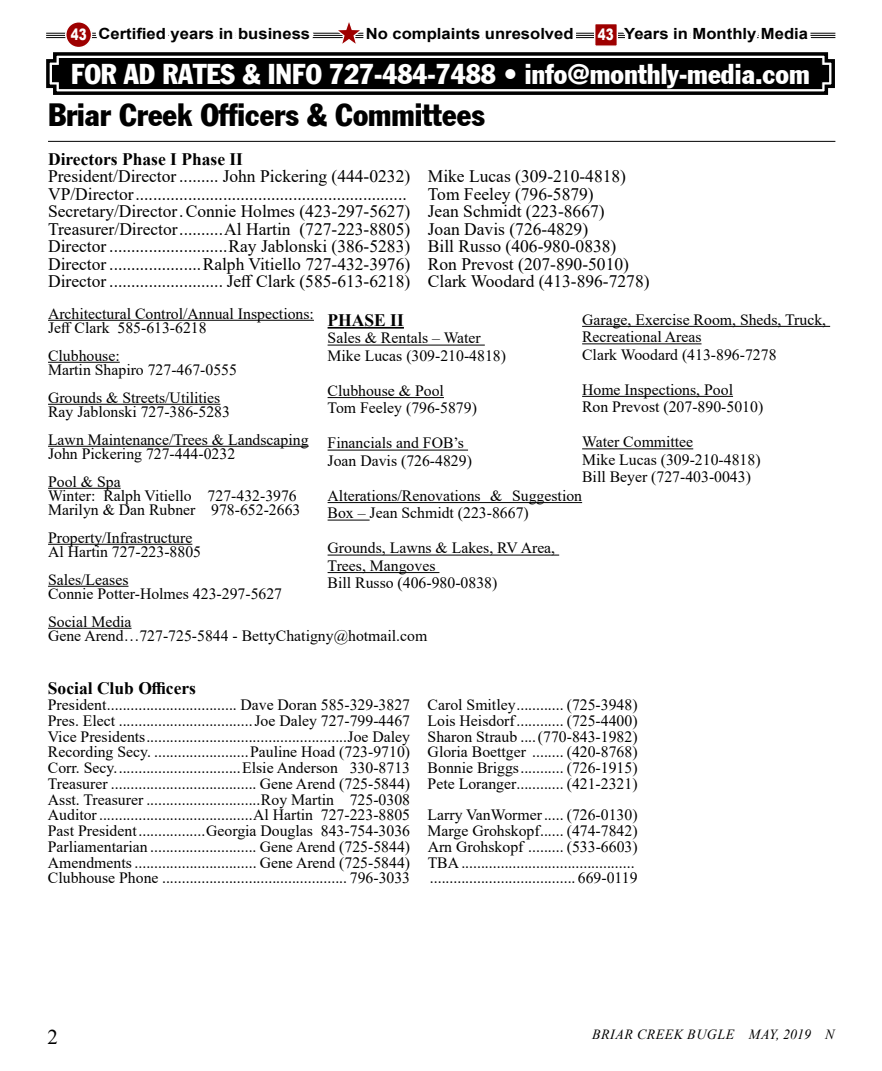
<style>
.page{position:relative;width:882px;height:1071px;background:#fff}
.page>*{position:absolute;margin:0;border:0;box-sizing:border-box;transform-origin:0 0}
.t1{font:31.5px "Franklin Gothic Condensed";color:#000}
.t2{font:28px "Franklin Gothic Condensed";color:#fff}
.t3{font:21px "Times New Roman";color:#000}
.t4{font:17.5px/17.5px "Times New Roman";color:#000}
.t5{font:700 17.5px "Times New Roman";color:#000}
.t6{font:15.75px/15.8px "Times New Roman";color:#000}
.t7{font:900 15.75px "Arial";color:#fff;scale:.75 1}
.t8{font:700 15.4px "Arial";color:#000;scale:1.08 1}
.t9{font:italic 14px "Times New Roman";letter-spacing:.035em;color:#000}
.s1{font-weight:900;font-size:15.75px;color:#fff}
</style>
<div class="page">
<svg style="left:46px;top:22px;width:790px;height:73px"></svg>
<div style="left:53px;top:66px;width:8px;height:15px;background:#000"></div>
<div style="left:52px;top:66px;width:9px;height:16px;border:1px solid #000"></div>
<div style="left:822px;top:67px;width:6px;height:14px;background:#000"></div>
<div style="left:821px;top:66px;width:7px;height:15px;border:2px solid #000"></div>
<div style="left:59px;top:59px;width:762px;height:29px;background:#000"></div>
<hr style="left:48px;top:141px;width:787px;height:1px;background:#000">
<hr style="left:48px;top:320px;width:266px;height:1px;background:#000">
<hr style="left:48px;top:362px;width:72px;height:1px;background:#000">
<hr style="left:48px;top:404px;width:172px;height:1px;background:#000">
<hr style="left:48px;top:446px;width:261px;height:1px;background:#000">
<hr style="left:48px;top:488px;width:73px;height:1px;background:#000">
<hr style="left:48px;top:544px;width:144px;height:1px;background:#000">
<hr style="left:48px;top:586px;width:81px;height:1px;background:#000">
<hr style="left:48px;top:628px;width:84px;height:1px;background:#000">
<hr style="left:328px;top:327px;width:76px;height:2px;background:#000">
<hr style="left:328px;top:345px;width:157px;height:1px;background:#000">
<hr style="left:328px;top:397px;width:116px;height:1px;background:#000">
<hr style="left:328px;top:450px;width:140px;height:1px;background:#000">
<hr style="left:328px;top:502px;width:254px;height:1px;background:#000">
<hr style="left:328px;top:520px;width:42px;height:1px;background:#000">
<hr style="left:328px;top:555px;width:231px;height:1px;background:#000">
<hr style="left:328px;top:572px;width:111px;height:1px;background:#000">
<hr style="left:582px;top:326px;width:248px;height:1px;background:#000">
<hr style="left:582px;top:343px;width:120px;height:1px;background:#000">
<hr style="left:582px;top:396px;width:151px;height:1px;background:#000">
<hr style="left:582px;top:448px;width:111px;height:1px;background:#000">
<p class="t8" style="left:71px;top:22px;width:223px"><span class="s1">43</span> Certified years in business</p>
<p class="t8" style="left:366px;top:22px;width:194px">No complaints unresolved</p>
<p class="t8" style="left:624px;top:22px;width:172px">Years in Monthly Media</p>
<p class="t7" style="left:598px;top:23px;width:23px">43</p>
<h2 class="t2" style="left:71px;top:57px;width:740px">FOR AD RATES &amp; INFO 727-484-7488 • info@monthly-media.com</h2>
<h1 class="t1" style="left:48px;top:96px;width:438px">Briar Creek Officers &amp; Committees</h1>
<p class="t5" style="left:48px;top:146px;width:197px">Directors Phase I Phase II</p>
<p class="t4" style="left:48px;top:167px;width:603px">President/Director ......... John Pickering (444-0232) Mike Lucas (309-210-4818)<br>VP/Director.............................................................. Tom Feeley (796-5879)<br>Secretary/Director.Connie Holmes (423-297-5627) Jean Schmidt (223-8667)<br>Treasurer/Director..........Al Hartin (727-223-8805) Joan Davis (726-4829)<br>Director ...........................Ray Jablonski (386-5283) Bill Russo (406-980-0838)<br>Director .....................Ralph Vitiello 727-432-3976) Ron Prevost (207-890-5010)<br>Director .......................... Jeff Clark (585-613-6218) Clark Woodard (413-896-7278)</p>
<p class="t6" style="left:48px;top:306px;width:267px;line-height:14px">Architectural Control/Annual Inspections:<br>Jeff Clark 585-613-6218</p>
<p class="t6" style="left:48px;top:348px;width:190px;line-height:14px">Clubhouse:<br>Martin Shapiro 727-467-0555</p>
<p class="t6" style="left:48px;top:390px;width:183px;line-height:14px">Grounds &amp; Streets/Utilities<br>Ray Jablonski 727-386-5283</p>
<p class="t6" style="left:48px;top:432px;width:262px;line-height:14px">Lawn Maintenance/Trees &amp; Landscaping<br>John Pickering 727-444-0232</p>
<p class="t6" style="left:48px;top:474px;width:254px;line-height:14px">Pool &amp; Spa<br>Winter: Ralph Vitiello 727-432-3976<br>Marilyn &amp; Dan Rubner 978-652-2663</p>
<p class="t6" style="left:48px;top:530px;width:155px;line-height:14px">Property/Infrastructure<br>Al Hartin 727-223-8805</p>
<p class="t6" style="left:48px;top:572px;width:236px;line-height:14px">Sales/Leases<br>Connie Potter-Holmes 423-297-5627</p>
<p class="t6" style="left:48px;top:614px;width:381px;line-height:14px">Social Media<br>Gene Arend…727-725-5844 - BettyChatigny@hotmail.com</p>
<p class="t6" style="left:582px;top:310px;width:246px;line-height:17.5px">Garage, Exercise Room, Sheds, Truck,<br>Recreational Areas<br>Clark Woodard (413-896-7278</p>
<p class="t6" style="left:582px;top:380px;width:183px;line-height:17.5px">Home Inspections, Pool<br>Ron Prevost (207-890-5010)</p>
<p class="t6" style="left:582px;top:433px;width:180px;line-height:17.5px">Water Committee<br>Mike Lucas (309-210-4818)<br>Bill Beyer (727-403-0043)</p>
<p class="t5" style="left:328px;top:307px;width:78px">PHASE II</p>
<p class="t6" style="left:328px;top:329px;width:180px;line-height:17.5px">Sales &amp; Rentals – Water<br>Mike Lucas (309-210-4818)</p>
<p class="t6" style="left:328px;top:381px;width:151px;line-height:17.5px">Clubhouse &amp; Pool<br>Tom Feeley (796-5879)</p>
<p class="t6" style="left:328px;top:434px;width:146px;line-height:17.5px">Financials and FOB’s<br>Joan Davis (726-4829)</p>
<p class="t6" style="left:328px;top:486px;width:256px;line-height:17.5px">Alterations/Renovations &amp; Suggestion<br>Box – Jean Schmidt (223-8667)</p>
<p class="t6" style="left:328px;top:539px;width:229px;line-height:17.5px">Grounds, Lawns &amp; Lakes, RV Area,<br>Trees, Mangoves<br>Bill Russo (406-980-0838)</p>
<p class="t5" style="left:48px;top:676px;width:150px">Social Club Officers</p>
<p class="t6" style="left:48px;top:696px;width:591px">President................................. Dave Doran 585-329-3827 Carol Smitley............ (725-3948)<br>Pres. Elect ..................................Joe Daley 727-799-4467 Lois Heisdorf............ (725-4400)<br>Vice Presidents...................................................Joe Daley Sharon Straub ....(770-843-1982)<br>Recording Secy. ........................Pauline Hoad (723-9710) Gloria Boettger ........ (420-8768)<br>Corr. Secy................................Elsie Anderson 330-8713 Bonnie Briggs........... (726-1915)<br>Treasurer ..................................... Gene Arend (725-5844) Pete Loranger............ (421-2321)<br>Asst. Treasurer .............................Roy Martin 725-0308<br>Auditor.......................................Al Hartin 727-223-8805 Larry VanWormer..... (726-0130)<br>Past President.................Georgia Douglas 843-754-3036 Marge Grohskopf...... (474-7842)<br>Parliamentarian ........................... Gene Arend (725-5844) Arn Grohskopf ......... (533-6603)<br>Amendments ............................... Gene Arend (725-5844) TBA............................................<br>Clubhouse Phone ............................................... 796-3033</p>
<p class="t6" style="left:430px;top:870px;width:209px">..................................... 669-0119</p>
<h3 class="t3" style="left:47px;top:1022px;width:12px">2</h3>
<p class="t9" style="left:592px;top:1024px;width:244px">BRIAR CREEK BUGLE MAY, 2019 N</p>
</div>
